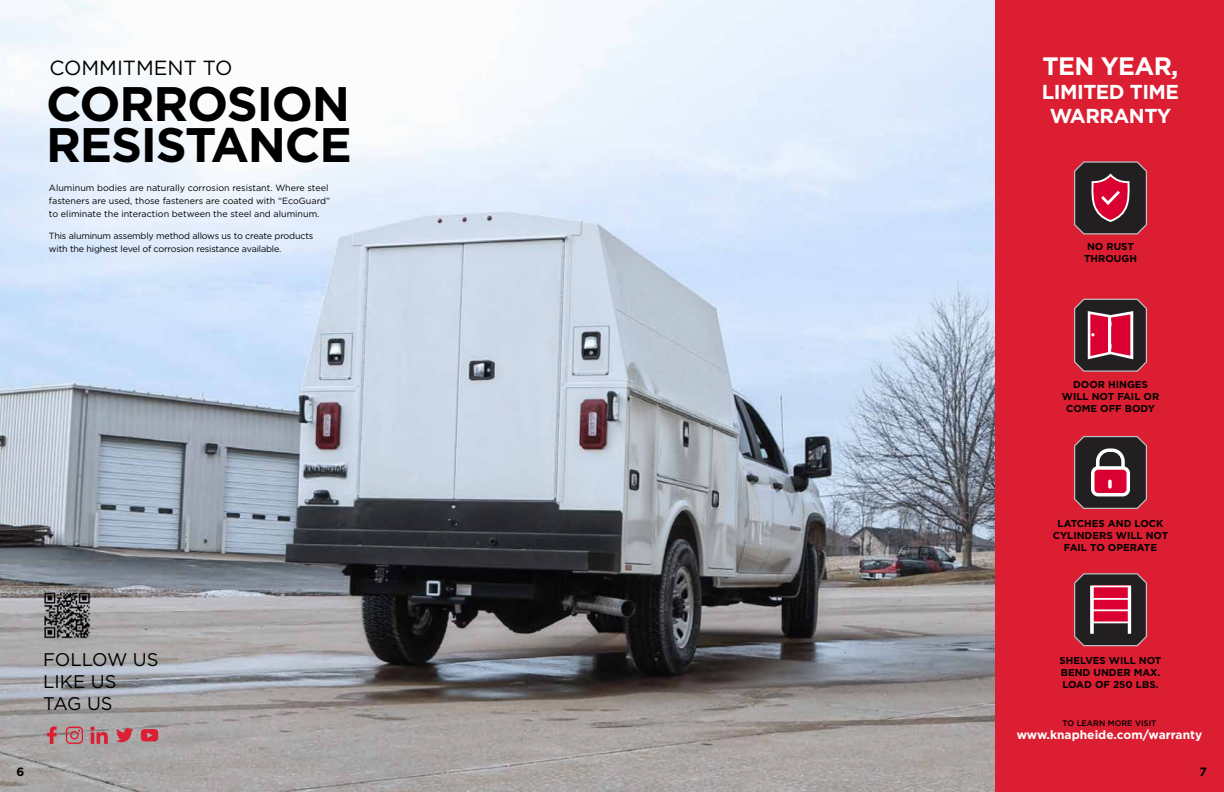
<style>
.page{position:relative;width:1224px;height:792px;background:#fff}
.page>*{position:absolute;margin:0;border:0;box-sizing:border-box;transform-origin:0 0}
.t1{font:700 48.4px/40.9px "Gotham";letter-spacing:-.025em;color:#000}
.t2{font:700 25.2px "Gotham";letter-spacing:-.025em;color:#fff}
.t3{font:20.5px "Gotham";color:#000}
.t4{font:700 20.2px/24.2px "Gotham";letter-spacing:-.025em;color:#fff;text-align:center}
.t5{font:18.3px/22px "Gotham";color:#000}
.t6{font:700 12px "Gotham";color:#fff}
.t7{font:700 12px "Gotham";color:#000}
.t8{font:700 10px/12px "Gotham";color:#000}
.t9{font:9px/13px "Gotham";letter-spacing:-.01em;color:#000}
.t10{font:500 8px "Gotham";color:#000}
</style>
<div class="page">
<img style="left:0;top:0;width:995px;height:792px">
<svg style="left:47px;top:726px;width:10px;height:18px"></svg>
<svg style="left:66px;top:727px;width:17px;height:17px"></svg>
<svg style="left:90px;top:727px;width:18px;height:17px"></svg>
<svg style="left:116px;top:728px;width:17px;height:14px"></svg>
<svg style="left:141px;top:729px;width:17px;height:12px"></svg>
<img style="left:45px;top:589px;width:48px;height:51px">
<div style="left:995px;top:0;width:229px;height:792px;background:#dc1e32"></div>
<svg style="left:1074px;top:299px;width:73px;height:73px;background:#7a3947"></svg>
<svg style="left:1074px;top:436px;width:73px;height:73px;background:#633d45"></svg>
<svg style="left:1074px;top:573px;width:73px;height:73px;background:#6e3a46"></svg>
<svg style="left:1074px;top:161px;width:73px;height:73px;background:#632f3b"></svg>
<h3 class="t3" style="left:49px;top:59px;width:185px">COMMITMENT TO</h3>
<h1 class="t1" style="left:46px;top:86px;width:307px">CORROSION<br>RESISTANCE</h1>
<p class="t9" style="left:49px;top:182px;width:283px">Aluminum bodies are naturally corrosion resistant. Where steel fasteners are used, those fasteners are coated with “EcoGuard” to eliminate the interaction between the steel and aluminum.</p>
<p class="t9" style="left:49px;top:230px;width:266px">This aluminum assembly method allows us to create products with the highest level of corrosion resistance available.</p>
<h3 class="t5" style="left:43px;top:649px;width:117px">FOLLOW US<br>LIKE US<br>TAG US</h3>
<h3 class="t7" style="left:17px;top:767px;width:9px">6</h3>
<h2 class="t2" style="left:1043px;top:55px;width:137px">TEN YEAR,</h2>
<h3 class="t4" style="left:1042px;top:81px;width:139px">LIMITED TIME<br>WARRANTY</h3>
<p class="t8" style="left:1084px;top:241px;width:54px">NO RUST<br>THROUGH</p>
<p class="t8" style="left:1062px;top:379px;width:99px;text-align:center">DOOR HINGES<br>WILL NOT FAIL OR<br>COME OFF BODY</p>
<p class="t8" style="left:1053px;top:518px;width:117px;text-align:center">LATCHES AND LOCK<br>CYLINDERS WILL NOT<br>FAIL TO OPERATE</p>
<p class="t8" style="left:1060px;top:655px;width:103px">SHELVES WILL NOT<br>BEND UNDER MAX.<br>LOAD OF 250 LBS.</p>
<p class="t10" style="left:1063px;top:719px;width:95px">TO LEARN MORE VISIT</p>
<h3 class="t6" style="left:1017px;top:729px;width:187px">www.knapheide.com/warranty</h3>
<h3 class="t7" style="left:1200px;top:767px;width:9px">7</h3>
</div>
